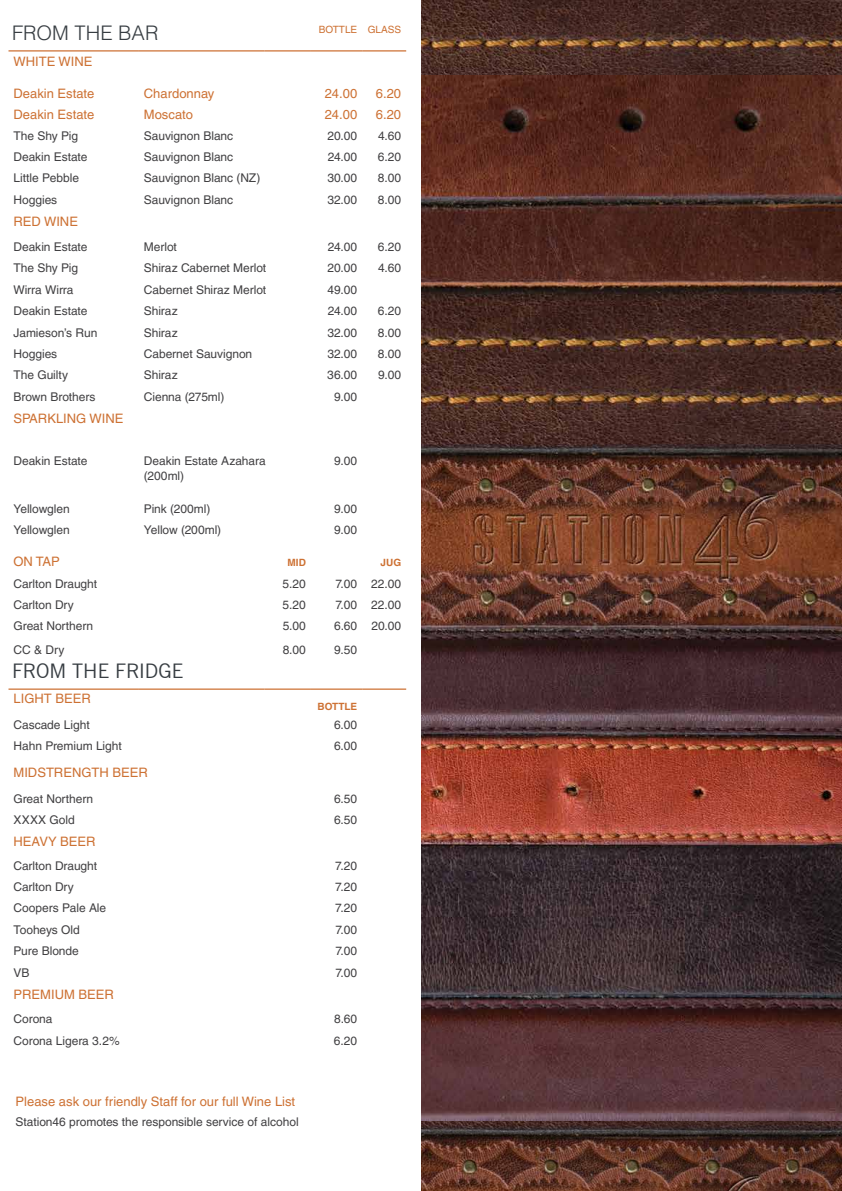
<style>
.page{position:relative;width:842px;height:1191px;background:#fff}
.page>*{position:absolute;margin:0;border:0;box-sizing:border-box;transform-origin:0 0}
.t1{font:20.1px "News Gothic BT";color:#373d42}
.t2{font:300 20.1px "Helvetica LT Pro";color:#373d42}
.t3{font:13px "Helvetica LT Pro";color:#cd7133}
.t4{font:12px/15px "Helvetica LT Pro";letter-spacing:-.005em;color:#414042}
.t5{font:700 10px "Helvetica LT Pro";color:#cd7133}
.t6{font:10px "Helvetica LT Pro";color:#cd7133}
</style>
<div class="page">
<img style="left:422px;top:1120px;width:420px;height:71px">
<img style="left:421px;top:0;width:421px;height:76px">
<hr style="left:9px;top:51px;width:130px;height:1px;background:#c04d00">
<hr style="left:139px;top:51px;width:125px;height:1px;background:#c04d00">
<hr style="left:264px;top:51px;width:47px;height:1px;background:#c04d00">
<hr style="left:311px;top:51px;width:51px;height:1px;background:#c04d00">
<hr style="left:362px;top:51px;width:44px;height:1px;background:#c04d00">
<hr style="left:9px;top:689px;width:130px;height:1px;background:#c04d00">
<hr style="left:139px;top:689px;width:125px;height:1px;background:#c04d00">
<hr style="left:264px;top:689px;width:47px;height:1px;background:#c04d00">
<hr style="left:311px;top:689px;width:51px;height:1px;background:#c04d00">
<hr style="left:362px;top:689px;width:44px;height:1px;background:#c04d00">
<img style="left:421px;top:76px;width:421px;height:1044px">
<h1 class="t2" style="left:12px;top:21px;width:148px">FROM THE BAR</h1>
<p class="t6" style="left:319px;top:24px;width:84px">BOTTLE GLASS</p>
<p class="t3" style="left:14px;top:53px;width:80px">WHITE WINE</p>
<p class="t3" style="left:14px;top:85px;width:82px">Deakin Estate</p>
<p class="t3" style="left:144px;top:85px;width:72px">Chardonnay</p>
<p class="t3" style="left:325px;top:85px;width:34px">24.00</p>
<p class="t3" style="left:376px;top:85px;width:27px">6.20</p>
<p class="t3" style="left:14px;top:107px;width:82px">Deakin Estate</p>
<p class="t3" style="left:144px;top:107px;width:51px">Moscato</p>
<p class="t3" style="left:325px;top:107px;width:34px">24.00</p>
<p class="t3" style="left:376px;top:107px;width:27px">6.20</p>
<p class="t4" style="left:14px;top:128px;width:66px">The Shy Pig</p>
<p class="t4" style="left:144px;top:128px;width:91px">Sauvignon Blanc</p>
<p class="t4" style="left:328px;top:128px;width:31px">20.00</p>
<p class="t4" style="left:378px;top:128px;width:24px">4.60</p>
<p class="t4" style="left:14px;top:149px;width:75px">Deakin Estate</p>
<p class="t4" style="left:144px;top:149px;width:91px">Sauvignon Blanc</p>
<p class="t4" style="left:328px;top:149px;width:31px">24.00</p>
<p class="t4" style="left:378px;top:149px;width:25px">6.20</p>
<p class="t4" style="left:14px;top:171px;width:67px">Little Pebble</p>
<p class="t4" style="left:144px;top:171px;width:118px">Sauvignon Blanc (NZ)</p>
<p class="t4" style="left:327px;top:171px;width:31px">30.00</p>
<p class="t4" style="left:378px;top:171px;width:25px">8.00</p>
<p class="t4" style="left:14px;top:192px;width:45px">Hoggies</p>
<p class="t4" style="left:144px;top:192px;width:91px">Sauvignon Blanc</p>
<p class="t4" style="left:327px;top:192px;width:31px">32.00</p>
<p class="t4" style="left:378px;top:192px;width:25px">8.00</p>
<p class="t3" style="left:14px;top:214px;width:66px">RED WINE</p>
<p class="t4" style="left:14px;top:239px;width:75px">Deakin Estate</p>
<p class="t4" style="left:144px;top:239px;width:35px">Merlot</p>
<p class="t4" style="left:328px;top:239px;width:31px">24.00</p>
<p class="t4" style="left:378px;top:239px;width:25px">6.20</p>
<p class="t4" style="left:14px;top:261px;width:66px">The Shy Pig</p>
<p class="t4" style="left:144px;top:261px;width:124px">Shiraz Cabernet Merlot</p>
<p class="t4" style="left:328px;top:261px;width:31px">20.00</p>
<p class="t4" style="left:378px;top:261px;width:24px">4.60</p>
<p class="t4" style="left:14px;top:282px;width:62px">Wirra Wirra</p>
<p class="t4" style="left:144px;top:282px;width:124px">Cabernet Shiraz Merlot</p>
<p class="t4" style="left:328px;top:282px;width:31px">49.00</p>
<p class="t4" style="left:14px;top:303px;width:75px">Deakin Estate</p>
<p class="t4" style="left:144px;top:303px;width:35px">Shiraz</p>
<p class="t4" style="left:328px;top:303px;width:31px">24.00</p>
<p class="t4" style="left:378px;top:303px;width:25px">6.20</p>
<p class="t4" style="left:14px;top:325px;width:85px">Jamieson’s Run</p>
<p class="t4" style="left:144px;top:325px;width:35px">Shiraz</p>
<p class="t4" style="left:327px;top:325px;width:31px">32.00</p>
<p class="t4" style="left:378px;top:325px;width:25px">8.00</p>
<p class="t4" style="left:14px;top:346px;width:45px">Hoggies</p>
<p class="t4" style="left:144px;top:346px;width:110px">Cabernet Sauvignon</p>
<p class="t4" style="left:327px;top:346px;width:31px">32.00</p>
<p class="t4" style="left:378px;top:346px;width:25px">8.00</p>
<p class="t4" style="left:14px;top:367px;width:56px">The Guilty</p>
<p class="t4" style="left:144px;top:367px;width:35px">Shiraz</p>
<p class="t4" style="left:327px;top:367px;width:31px">36.00</p>
<p class="t4" style="left:378px;top:367px;width:24px">9.00</p>
<p class="t4" style="left:14px;top:389px;width:83px">Brown Brothers</p>
<p class="t4" style="left:144px;top:389px;width:82px">Cienna (275ml)</p>
<p class="t4" style="left:334px;top:389px;width:24px">9.00</p>
<p class="t3" style="left:14px;top:411px;width:111px">SPARKLING WINE</p>
<p class="t4" style="left:14px;top:453px;width:75px">Deakin Estate</p>
<p class="t4" style="left:144px;top:453px;width:123px">Deakin Estate Azahara (200ml)</p>
<p class="t4" style="left:334px;top:453px;width:24px">9.00</p>
<p class="t4" style="left:14px;top:501px;width:58px">Yellowglen</p>
<p class="t4" style="left:144px;top:501px;width:68px">Pink (200ml)</p>
<p class="t4" style="left:334px;top:501px;width:24px">9.00</p>
<p class="t4" style="left:14px;top:522px;width:58px">Yellowglen</p>
<p class="t4" style="left:144px;top:522px;width:79px">Yellow (200ml)</p>
<p class="t4" style="left:334px;top:522px;width:24px">9.00</p>
<p class="t3" style="left:14px;top:554px;width:48px">ON TAP</p>
<p class="t5" style="left:288px;top:556px;width:20px">MID</p>
<p class="t5" style="left:381px;top:556px;width:22px">JUG</p>
<p class="t4" style="left:14px;top:576px;width:85px">Carlton Draught</p>
<p class="t4" style="left:283px;top:576px;width:25px">5.20</p>
<p class="t4" style="left:335px;top:576px;width:67px">7.00 22.00</p>
<p class="t4" style="left:14px;top:597px;width:62px">Carlton Dry</p>
<p class="t4" style="left:283px;top:597px;width:25px">5.20</p>
<p class="t4" style="left:335px;top:597px;width:67px">7.00 22.00</p>
<p class="t4" style="left:14px;top:618px;width:81px">Great Northern</p>
<p class="t4" style="left:283px;top:618px;width:25px">5.00</p>
<p class="t4" style="left:334px;top:618px;width:68px">6.60 20.00</p>
<p class="t4" style="left:14px;top:642px;width:52px">CC &amp; Dry</p>
<p class="t4" style="left:283px;top:642px;width:25px">8.00</p>
<p class="t4" style="left:334px;top:642px;width:24px">9.50</p>
<h1 class="t1" style="left:12px;top:658px;width:173px">FROM THE FRIDGE</h1>
<p class="t3" style="left:14px;top:691px;width:79px">LIGHT BEER</p>
<p class="t5" style="left:318px;top:700px;width:41px">BOTTLE</p>
<p class="t4" style="left:14px;top:717px;width:78px">Cascade Light</p>
<p class="t4" style="left:334px;top:717px;width:25px">6.00</p>
<p class="t4" style="left:14px;top:738px;width:110px">Hahn Premium Light</p>
<p class="t4" style="left:334px;top:738px;width:25px">6.00</p>
<p class="t3" style="left:14px;top:765px;width:136px">MIDSTRENGTH BEER</p>
<p class="t4" style="left:14px;top:791px;width:81px">Great Northern</p>
<p class="t4" style="left:334px;top:791px;width:25px">6.50</p>
<p class="t4" style="left:14px;top:812px;width:63px">XXXX Gold</p>
<p class="t4" style="left:334px;top:812px;width:25px">6.50</p>
<p class="t3" style="left:14px;top:834px;width:84px">HEAVY BEER</p>
<p class="t4" style="left:14px;top:858px;width:85px">Carlton Draught</p>
<p class="t4" style="left:335px;top:858px;width:23px">7.20</p>
<p class="t4" style="left:14px;top:879px;width:62px">Carlton Dry</p>
<p class="t4" style="left:335px;top:879px;width:23px">7.20</p>
<p class="t4" style="left:14px;top:900px;width:94px">Coopers Pale Ale</p>
<p class="t4" style="left:335px;top:900px;width:23px">7.20</p>
<p class="t4" style="left:14px;top:922px;width:68px">Tooheys Old</p>
<p class="t4" style="left:335px;top:922px;width:23px">7.00</p>
<p class="t4" style="left:14px;top:943px;width:67px">Pure Blonde</p>
<p class="t4" style="left:335px;top:943px;width:23px">7.00</p>
<p class="t4" style="left:14px;top:965px;width:17px">VB</p>
<p class="t4" style="left:335px;top:965px;width:23px">7.00</p>
<p class="t3" style="left:14px;top:986px;width:102px">PREMIUM BEER</p>
<p class="t4" style="left:14px;top:1011px;width:41px">Corona</p>
<p class="t4" style="left:334px;top:1011px;width:25px">8.60</p>
<p class="t4" style="left:14px;top:1032px;width:108px">Corona Ligera 3.2%</p>
<p class="t4" style="left:334px;top:1032px;width:25px">6.20</p>
<p class="t3" style="left:16px;top:1094px;width:281px">Please ask our friendly Staff for our full Wine List</p>
<p class="t4" style="left:16px;top:1114px;width:285px">Station46 promotes the responsible service of alcohol</p>
</div>
